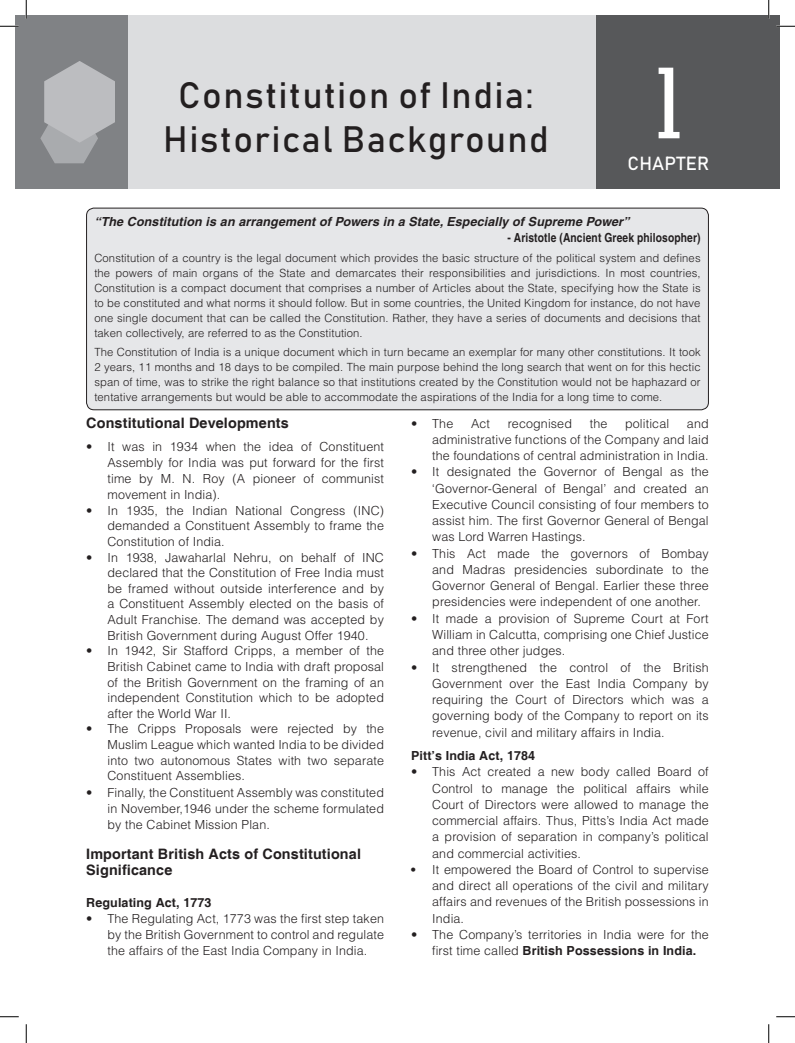
<style>
.page{position:relative;width:795px;height:1043px;background:#fff}
.page>*{position:absolute;margin:0;border:0;box-sizing:border-box;transform-origin:0 0}
.Flush_Left_Text{font:500 condensed 105.88px "Geometric Slab 703 BT";color:#fff}
.Chapter_Head_head_Ne{font:36.25px/43.5px "Bahnschrift";letter-spacing:.04em;color:#231f20;text-align:center}
.Flush_Left_Text-2{font:18.75px "Bahnschrift";letter-spacing:.01em;color:#fff}
.All_Caps_Sub_head_1{font:700 14.38px/16.2px "Helvetica";letter-spacing:.01em;color:#231f20}
.First_Indent_Text{font:300 12.5px/16.2px "Helvetica";letter-spacing:.01em;color:#231f20;text-align:justify}
.Flush_Left_Text-3{font:italic 700 12.5px "Helvetica";letter-spacing:.01em;color:#231f20}
.Sub_Headings{font:700 12.5px "Helvetica";letter-spacing:.01em;color:#231f20}
.Flush_Left_Text-4{font:700 condensed 12.5px "Helvetica";letter-spacing:.01em;color:#231f20}
.Flush_Left_Text-5{font:300 11.25px/15px "Helvetica";letter-spacing:.01em;color:#231f20;text-align:justify}
.s1{font-weight:700}
</style>
<div class="page">
<div style="left:87px;top:208px;width:621px;height:202px;background:#e6e7e9;border-radius:8px"></div>
<div style="left:86px;top:208px;width:623px;height:202px;border:1px solid #231f20;border-radius:8px"></div>
<div style="left:15px;top:15px;width:113px;height:173px;background:#808285"></div>
<div style="left:596px;top:15px;width:184px;height:173px;background:#57585a"></div>
<div style="left:128px;top:15px;width:468px;height:173px;background:#dcdddf"></div>
<svg style="left:40px;top:61px;width:75px;height:102px"></svg>
<svg style="left:0;top:25px;width:19px;height:2px"></svg>
<svg style="left:776px;top:25px;width:19px;height:2px"></svg>
<svg style="left:0;top:1016px;width:19px;height:1px"></svg>
<svg style="left:776px;top:1016px;width:19px;height:1px"></svg>
<svg style="left:25px;top:0;width:2px;height:19px"></svg>
<svg style="left:25px;top:1024px;width:2px;height:18px"></svg>
<svg style="left:768px;top:0;width:2px;height:19px"></svg>
<svg style="left:768px;top:1024px;width:2px;height:18px"></svg>
<p class="Chapter_Head_head_Ne" style="left:163px;top:73px;width:387px">Constitution of India:<br>Historical Background</p>
<p class="Flush_Left_Text" style="left:648px;top:37px;width:43px">1</p>
<p class="Flush_Left_Text-2" style="left:628px;top:151px;width:83px">CHAPTER</p>
<p class="Flush_Left_Text-3" style="left:94px;top:214px;width:537px">“The Constitution is an arrangement of Powers in a State, Especially of Supreme Power”</p>
<p class="Flush_Left_Text-4" style="left:507px;top:230px;width:195px">- Aristotle (Ancient Greek philosopher)</p>
<p class="Flush_Left_Text-5" style="left:94px;top:250px;width:608px">Constitution of a country is the legal document which provides the basic structure of the political system and defines the powers of main organs of the State and demarcates their responsibilities and jurisdictions. In most countries, Constitution is a compact document that comprises a number of Articles about the State, specifying how the State is to be constituted and what norms it should follow. But in some countries, the United Kingdom for instance, do not have one single document that can be called the Constitution. Rather, they have a series of documents and decisions that taken collectively, are referred to as the Constitution.</p>
<p class="Flush_Left_Text-5" style="left:94px;top:344px;width:608px">The Constitution of India is a unique document which in turn became an exemplar for many other constitutions. It took 2 years, 11 months and 18 days to be compiled. The main purpose behind the long search that went on for this hectic span of time, was to strike the right balance so that institutions created by the Constitution would not be haphazard or tentative arrangements but would be able to accommodate the aspirations of the India for a long time to come.</p>
<p class="All_Caps_Sub_head_1" style="left:86px;top:416px;width:204px">Constitutional Developments</p>
<p class="First_Indent_Text" style="left:108px;top:438px;width:278px;text-indent:-21px">• It was in 1934 when the idea of Constituent Assembly for India was put forward for the first time by M. N. Roy (A pioneer of communist movement in India).</p>
<p class="First_Indent_Text" style="left:108px;top:502px;width:278px;line-height:15.6px;text-indent:-21px">• In 1935, the Indian National Congress (INC) demanded a Constituent Assembly to frame the Constitution of India.</p>
<p class="First_Indent_Text" style="left:108px;top:549px;width:278px;line-height:15.6px;text-indent:-21px">• In 1938, Jawaharlal Nehru, on behalf of INC declared that the Constitution of Free India must be framed without outside interference and by a Constituent Assembly elected on the basis of Adult Franchise. The demand was accepted by British Government during August Offer 1940.</p>
<p class="First_Indent_Text" style="left:108px;top:642px;width:278px;line-height:15.6px;text-indent:-21px">• In 1942, Sir Stafford Cripps, a member of the British Cabinet came to India with draft proposal of the British Government on the framing of an independent Constitution which to be adopted after the World War II.</p>
<p class="First_Indent_Text" style="left:108px;top:721px;width:278px;line-height:15.6px;text-indent:-21px">• The Cripps Proposals were rejected by the Muslim League which wanted India to be divided into two autonomous States with two separate Constituent Assemblies.</p>
<p class="First_Indent_Text" style="left:108px;top:783px;width:278px;text-indent:-21px">• Finally, the Constituent Assembly was constituted in November,1946 under the scheme formulated by the Cabinet Mission Plan.</p>
<p class="All_Caps_Sub_head_1" style="left:86px;top:846px;width:276px">Important British Acts of Constitutional<br>Significance</p>
<p class="Sub_Headings" style="left:86px;top:894px;width:127px">Regulating Act, 1773</p>
<p class="First_Indent_Text" style="left:108px;top:910px;width:278px;text-indent:-21px">• The Regulating Act, 1773 was the first step taken by the British Government to control and regulate the affairs of the East India Company in India.</p>
<p class="First_Indent_Text" style="left:432px;top:415px;width:278px;text-indent:255px">and administrative functions of the Company and laid the foundations of central administration in India.</p>
<p class="First_Indent_Text" style="left:432px;top:463px;width:278px;text-indent:-21px">• It designated the Governor of Bengal as the ‘Governor-General of Bengal’ and created an Executive Council consisting of four members to assist him. The first Governor General of Bengal was Lord Warren Hastings.</p>
<p class="First_Indent_Text" style="left:432px;top:545px;width:278px;text-indent:-21px">• This Act made the governors of Bombay and Madras presidencies subordinate to the Governor General of Bengal. Earlier these three presidencies were independent of one another.</p>
<p class="First_Indent_Text" style="left:432px;top:610px;width:278px;text-indent:-21px">• It made a provision of Supreme Court at Fort William in Calcutta, comprising one Chief Justice and three other judges.</p>
<p class="First_Indent_Text" style="left:432px;top:658px;width:278px;text-indent:-21px">• It strengthened the control of the British Government over the East India Company by requiring the Court of Directors which was a governing body of the Company to report on its revenue, civil and military affairs in India.</p>
<p class="Sub_Headings" style="left:411px;top:748px;width:126px">Pitt’s India Act, 1784</p>
<p class="First_Indent_Text" style="left:432px;top:763px;width:278px;text-indent:-21px">• This Act created a new body called Board of Control to manage the political affairs while Court of Directors were allowed to manage the commercial affairs. Thus, Pitts’s India Act made a provision of separation in company’s political and commercial activities.</p>
<p class="First_Indent_Text" style="left:432px;top:860px;width:278px;text-indent:-21px"><span class="s1">•</span> It empowered the Board of Control to supervise and direct all operations of the civil and military affairs and revenues of the British possessions in India.</p>
<p class="First_Indent_Text" style="left:432px;top:925px;width:278px;text-indent:-21px">• The Company’s territories in India were for the first time called <span class="s1">British Possessions in India.</span></p>
<p class="First_Indent_Text" style="left:411px;top:415px;width:44px">• The</p>
<p class="First_Indent_Text" style="left:471px;top:415px;width:21px">Act</p>
<p class="First_Indent_Text" style="left:508px;top:415px;width:66px">recognised</p>
<p class="First_Indent_Text" style="left:590px;top:415px;width:19px">the</p>
<p class="First_Indent_Text" style="left:625px;top:415px;width:46px">political</p>
</div>
